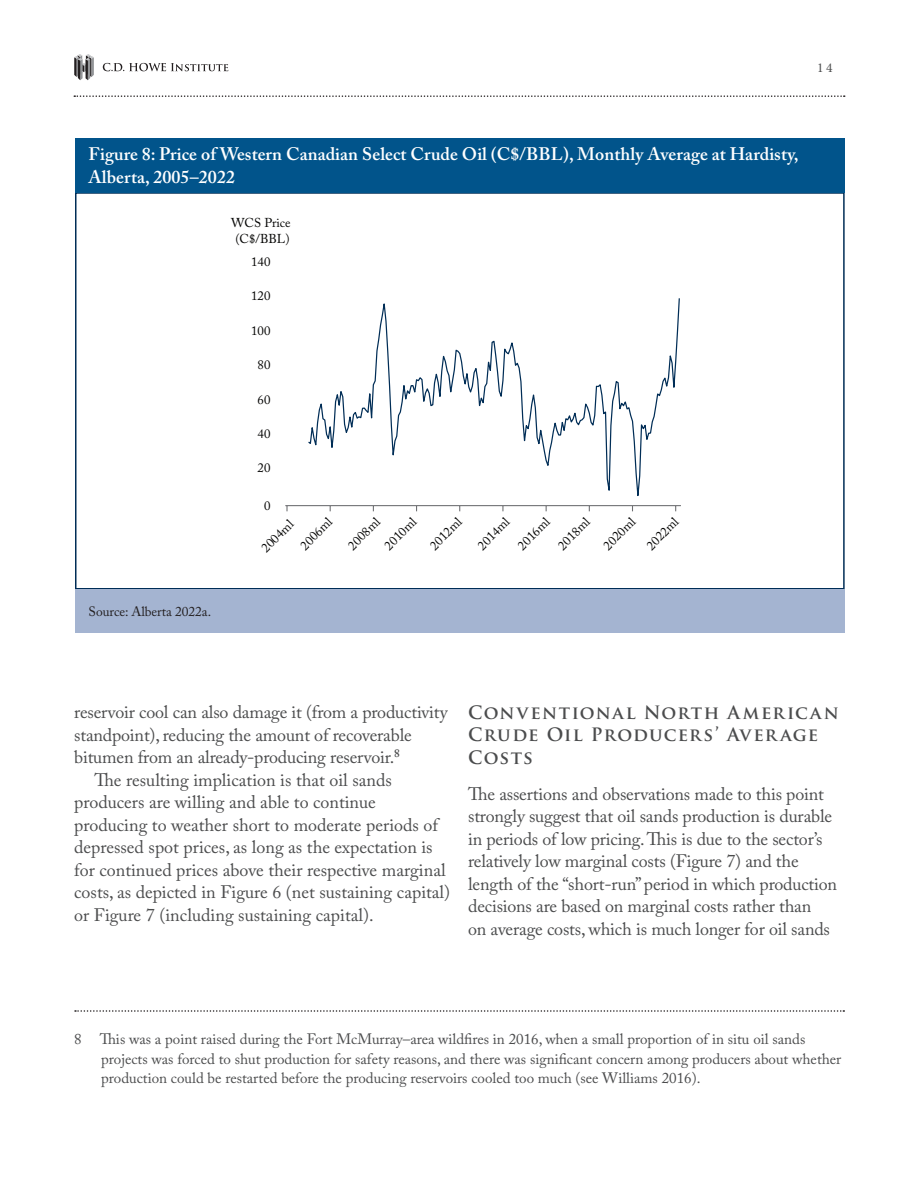
<style>
.page{position:relative;width:918px;height:1188px;background:#fff}
.page>*{position:absolute;margin:0;border:0;box-sizing:border-box;transform-origin:0 0}
.Body_Copy{font:18px/22.5px "Adobe Caslon Pro";letter-spacing:-.01em;color:#4b4c4d}
.Table_Header{font:600 18px/22.5px "Adobe Caslon Pro";letter-spacing:.005em;color:#fff}
.Level_One_Head{font:700 18px/22.5px "Trajan Pro";letter-spacing:.065em;color:#4b4c4d}
.foot_note_2{font:15px/19.5px "Adobe Caslon Pro";color:#4b4c4d}
.table_foot_note{font:13.5px "Adobe Caslon Pro";letter-spacing:-.005em;color:#231f20}
.t1{font:13.5px "Minion Pro";color:#4b4c4d}
.t2{font:12.9px/15.5px "Adobe Caslon Pro";color:#050504}
</style>
<div class="page">
<svg style="left:74px;top:95px;width:771px;height:2px"></svg>
<svg style="left:74px;top:54px;width:20px;height:26px"></svg>
<svg style="left:103px;top:63px;width:125px;height:8px"></svg>
<svg style="left:75px;top:1010px;width:769px;height:2px"></svg>
<div style="left:75px;top:192px;width:770px;height:398px;background:#fff;border:2px solid #002d56"></div>
<div style="left:75px;top:138px;width:769px;height:54px;background:#01548b"></div>
<div style="left:75px;top:590px;width:770px;height:43px;background:#a4b4d1"></div>
<hr style="left:285px;top:505px;width:396px;height:1px;background:#6c6d70">
<svg style="left:307px;top:298px;width:374px;height:212px"></svg>
<p class="t1" style="left:817px;top:59px;width:17px">14</p>
<p class="Table_Header" style="left:88px;top:143px;width:712px">Figure 8: Price of Western Canadian Select Crude Oil (C$/BBL), Monthly Average at Hardisty,<br>Alberta, 2005–2022</p>
<p class="t2" style="left:231px;top:215px;width:61px;text-align:center">WCS Price (C$/BBL)</p>
<p class="t2" style="left:251px;top:254px;width:21px">140</p>
<p class="t2" style="left:251px;top:288px;width:21px">120</p>
<p class="t2" style="left:251px;top:323px;width:21px">100</p>
<p class="t2" style="left:258px;top:357px;width:14px">80</p>
<p class="t2" style="left:258px;top:391px;width:14px">60</p>
<p class="t2" style="left:258px;top:426px;width:14px">40</p>
<p class="t2" style="left:258px;top:460px;width:14px">20</p>
<p class="t2" style="left:264px;top:498px;width:8px">0</p>
<p class="table_foot_note" style="left:89px;top:604px;width:124px">Source: Alberta 2022a.</p>
<p class="t2" style="left:275px;top:520px;width:41px;line-height:25.8px;text-indent:-29px;rotate:-45deg">2004ml<br>2006ml</p>
<p class="t2" style="left:359px;top:520px;width:41px;line-height:25.7px;text-indent:-26px;rotate:-45deg">2008ml<br>2010ml</p>
<p class="t2" style="left:426px;top:542px;width:41px;rotate:-45deg">2012ml</p>
<p class="t2" style="left:474px;top:542px;width:41px;rotate:-45deg">2014ml</p>
<p class="t2" style="left:514px;top:542px;width:41px;rotate:-45deg">2016ml</p>
<p class="t2" style="left:555px;top:542px;width:41px;rotate:-45deg">2018ml</p>
<p class="t2" style="left:600px;top:542px;width:41px;rotate:-45deg">2020ml</p>
<p class="t2" style="left:643px;top:542px;width:41px;rotate:-45deg">2022ml</p>
<p class="Body_Copy" style="left:74px;top:701px;width:375px">reservoir cool can also damage it (from a productivity standpoint), reducing the amount of recoverable bitumen from an already-producing reservoir.<sup>8</sup></p>
<p class="Body_Copy" style="left:74px;top:768px;width:377px;text-indent:20px">The resulting implication is that oil sands producers are willing and able to continue producing to weather short to moderate periods of depressed spot prices, as long as the expectation is for continued prices above their respective marginal costs, as depicted in Figure 6 (net sustaining capital) or Figure 7 (including sustaining capital).</p>
<p class="Level_One_Head" style="left:468px;top:701px;width:372px">Conventional North American<br>Crude Oil Producers’ Aver age<br>Costs</p>
<p class="Body_Copy" style="left:468px;top:782px;width:370px">The assertions and observations made to this point strongly suggest that oil sands production is durable in periods of low pricing. This is due to the sector’s relatively low marginal costs (Figure 7) and the length of the “short-run” period in which production decisions are based on marginal costs rather than<br>on average costs, which is much longer for oil sands</p>
<p class="foot_note_2" style="left:101px;top:1029px;width:742px;text-indent:-27px">8 This was a point raised during the Fort McMurray–area wildfires in 2016, when a small proportion of in situ oil sands projects was forced to shut production for safety reasons, and there was significant concern among producers about whether production could be restarted before the producing reservoirs cooled too much (see Williams 2016).</p>
</div>
